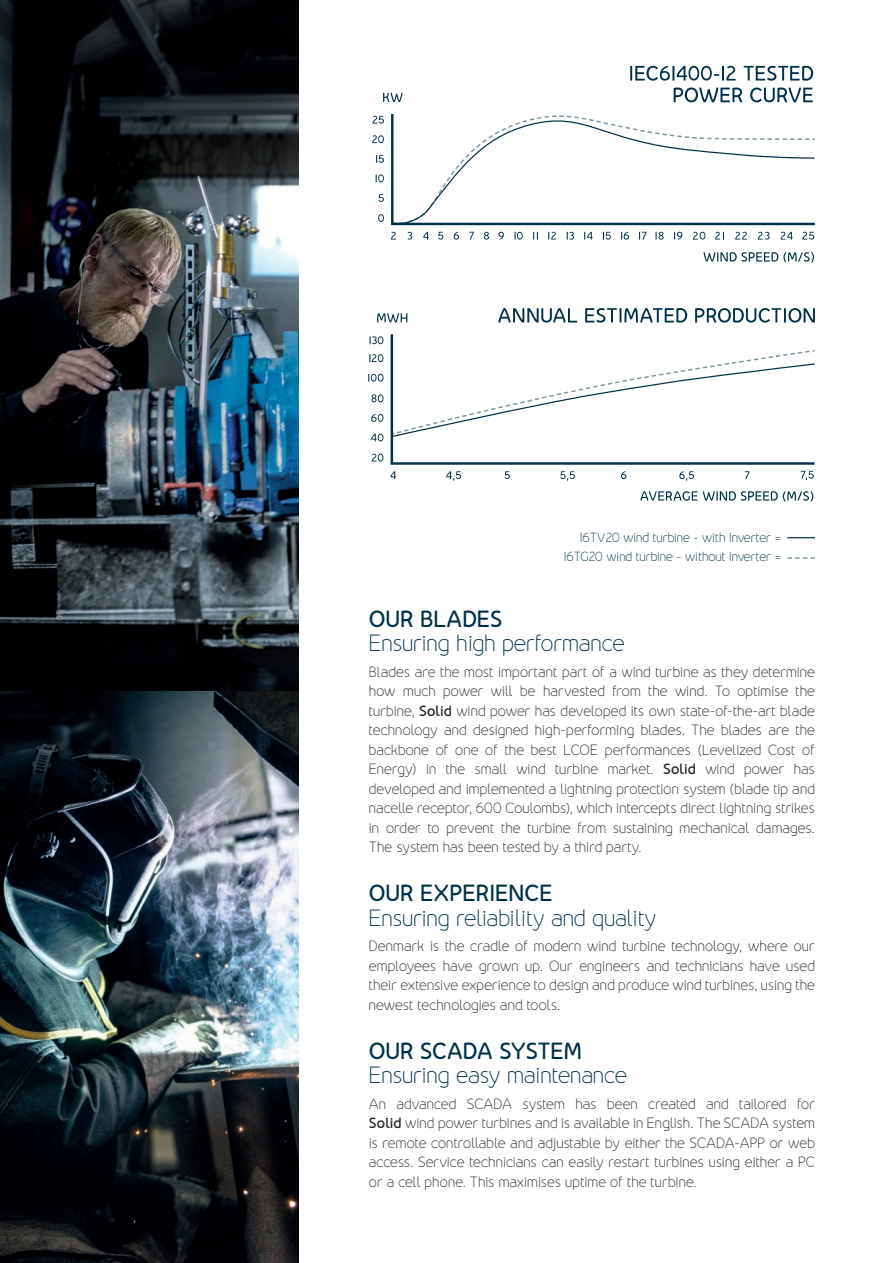
<style>
.page{position:relative;width:893px;height:1263px;background:#fff}
.page>*{position:absolute;margin:0;border:0;box-sizing:border-box;transform-origin:0 0}
.t1{font:100 21.3px "Nevo";letter-spacing:-.01em;color:#003049}
.t2{font:600 21.3px "Nevo";letter-spacing:-.01em;color:#003049}
.t3{font:100 13.5px/19.5px "Nevo";letter-spacing:.005em;color:#231f20;text-align:justify}
.t4{font:100 12px/19.4px "Nevo";letter-spacing:-.01em;color:#003049;text-align:right}
.s1{font-weight:600}
</style>
<div class="page">
<img style="left:0;top:0;width:298px;height:691px">
<img style="left:0;top:691px;width:298px;height:572px">
<svg style="left:674px;top:88px;width:139px;height:14px"></svg>
<svg style="left:630px;top:66px;width:183px;height:15px"></svg>
<svg style="left:787px;top:537px;width:28px;height:1px"></svg>
<svg style="left:787px;top:557px;width:28px;height:2px"></svg>
<svg style="left:498px;top:308px;width:317px;height:15px"></svg>
<hr style="left:391px;top:334px;width:2px;height:129px;background:#003049">
<hr style="left:391px;top:462px;width:423px;height:3px;background:#003049">
<svg style="left:390px;top:471px;width:6px;height:8px"></svg>
<svg style="left:446px;top:471px;width:15px;height:10px"></svg>
<svg style="left:504px;top:471px;width:6px;height:8px"></svg>
<svg style="left:560px;top:471px;width:15px;height:10px"></svg>
<svg style="left:621px;top:471px;width:5px;height:8px"></svg>
<svg style="left:679px;top:471px;width:15px;height:10px"></svg>
<svg style="left:745px;top:471px;width:4px;height:8px"></svg>
<svg style="left:801px;top:471px;width:13px;height:9px"></svg>
<svg style="left:640px;top:491px;width:173px;height:11px"></svg>
<svg style="left:377px;top:313px;width:30px;height:9px"></svg>
<svg style="left:369px;top:354px;width:14px;height:8px"></svg>
<svg style="left:368px;top:374px;width:15px;height:8px"></svg>
<svg style="left:371px;top:394px;width:12px;height:8px"></svg>
<svg style="left:371px;top:414px;width:12px;height:8px"></svg>
<svg style="left:371px;top:434px;width:12px;height:7px"></svg>
<svg style="left:372px;top:454px;width:11px;height:7px"></svg>
<svg style="left:390px;top:349px;width:425px;height:89px"></svg>
<svg style="left:370px;top:336px;width:13px;height:8px"></svg>
<svg style="left:391px;top:232px;width:423px;height:8px"></svg>
<svg style="left:703px;top:252px;width:111px;height:11px"></svg>
<svg style="left:383px;top:93px;width:20px;height:9px"></svg>
<svg style="left:373px;top:116px;width:11px;height:8px"></svg>
<svg style="left:372px;top:135px;width:12px;height:8px"></svg>
<svg style="left:376px;top:155px;width:8px;height:8px"></svg>
<svg style="left:376px;top:174px;width:8px;height:8px"></svg>
<svg style="left:379px;top:194px;width:5px;height:8px"></svg>
<svg style="left:378px;top:214px;width:6px;height:8px"></svg>
<svg style="left:391px;top:114px;width:424px;height:111px"></svg>
<p class="t4" style="left:564px;top:527px;width:219px">16TV20 wind turbine - with Inverter =<br>16TG20 wind turbine - without Inverter =</p>
<h1 class="t2" style="left:369px;top:606px;width:135px">OUR BLADES</h1>
<h1 class="t1" style="left:369px;top:630px;width:257px">Ensuring high performance</h1>
<p class="t3" style="left:369px;top:662px;width:448px">Blades are the most important part of a wind turbine as they determine how much power will be harvested from the wind. To optimise the turbine, <span class="s1">Solid</span> wind power has developed its own state-of-the-art blade technology and designed high-performing blades. The blades are the backbone of one of the best LCOE performances (Levelized Cost of Energy) in the small wind turbine market. <span class="s1">Solid</span> wind power has developed and implemented a lightning protection system (blade tip and nacelle receptor, 600 Coulombs), which intercepts direct lightning strikes in order to prevent the turbine from sustaining mechanical damages.<br>The system has been tested by a third party.</p>
<h1 class="t2" style="left:369px;top:880px;width:186px">OUR EXPERIENCE</h1>
<h1 class="t1" style="left:369px;top:905px;width:289px">Ensuring reliability and quality</h1>
<p class="t3" style="left:369px;top:936px;width:448px">Denmark is the cradle of modern wind turbine technology, where our employees have grown up. Our engineers and technicians have used their extensive experience to design and produce wind turbines, using the newest technologies and tools.</p>
<h1 class="t2" style="left:369px;top:1038px;width:214px">OUR SCADA SYSTEM</h1>
<h1 class="t1" style="left:369px;top:1062px;width:260px">Ensuring easy maintenance</h1>
<p class="t3" style="left:369px;top:1094px;width:448px">An advanced SCADA system has been created and tailored for <span class="s1">Solid</span> wind power turbines and is available in English. The SCADA system is remote controllable and adjustable by either the SCADA-APP or web access. Service technicians can easily restart turbines using either a PC or a cell phone. This maximises uptime of the turbine.</p>
</div>
